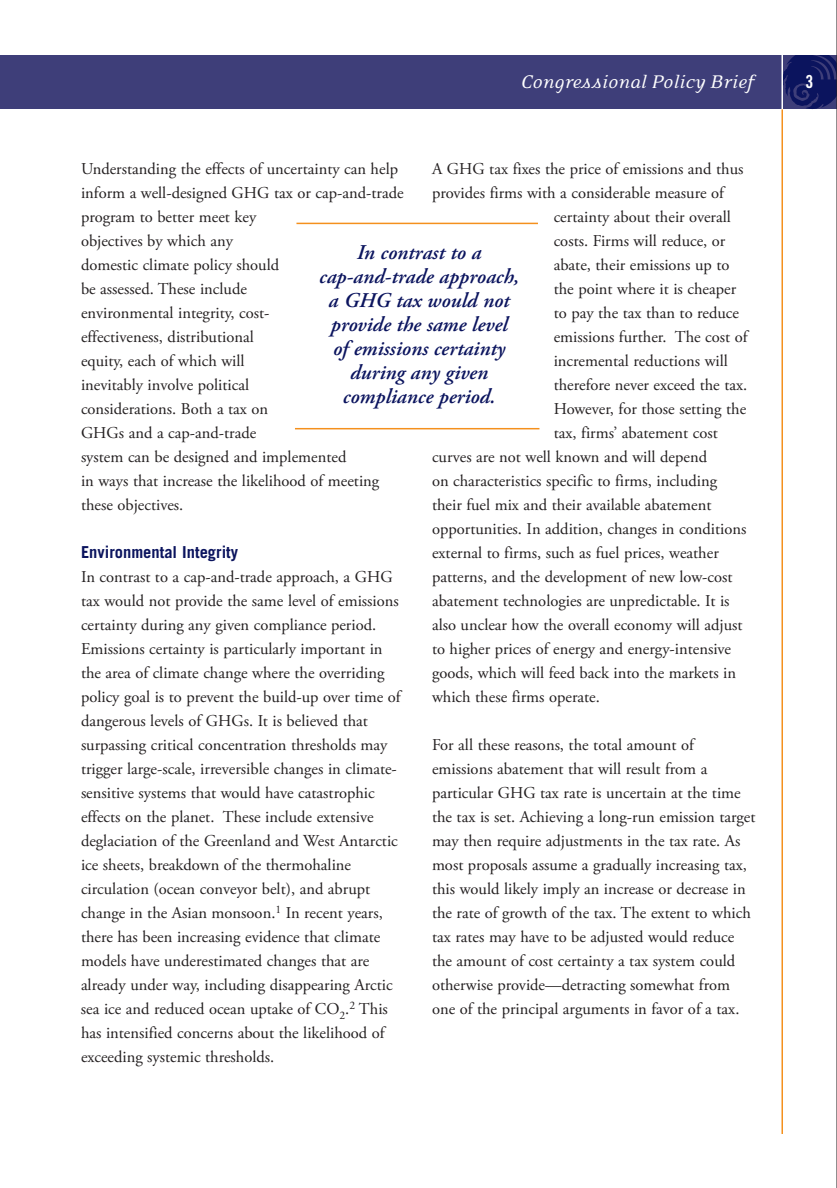
<style>
.page{position:relative;width:837px;height:1188px;background:#fff}
.page>*{position:absolute;margin:0;border:0;box-sizing:border-box;transform-origin:0 0}
.t1{font:italic 600 21px/24px "Adobe Garamond Pro";color:#0b145e;text-align:center}
.t2{font:italic 21px "Eidetic Serif";letter-spacing:-.015em;color:#fff}
.t3{font:18px "Trade Gothic LT Std Bd Cn 20";color:#fff}
.t4{font:16.5px/24px "Adobe Garamond Pro";color:#231f20}
.t5{font:700 16.5px "Trade Gothic LT Std";color:#0b145e}
</style>
<div class="page">
<div style="left:0;top:55px;width:837px;height:54px;background:#3e3e79"></div>
<svg style="left:783px;top:55px;width:53px;height:54px"></svg>
<hr style="left:781px;top:45px;width:2px;height:78px;background:#fff">
<hr style="left:782px;top:109px;width:1px;height:1025px;background:#f4901d">
<hr style="left:836px;top:0;width:1px;height:1188px;background:#231f20">
<hr style="left:296px;top:223px;width:242px;height:1px;background:#f4901d">
<hr style="left:295px;top:428px;width:244px;height:1px;background:#f4901d">
<p class="t2" style="left:521px;top:74px;width:235px">Congressional Policy Brief</p>
<p class="t3" style="left:806px;top:75px;width:9px">3</p>
<p class="t4" style="left:432px;top:158px;width:313px">A GHG tax fixes the price of emissions and thus</p>
<p class="t4" style="left:432px;top:182px;width:293px">provides firms with a considerable measure of</p>
<p class="t4" style="left:554px;top:206px;width:179px">certainty about their overall</p>
<p class="t4" style="left:554px;top:230px;width:173px">costs. Firms will reduce, or</p>
<p class="t4" style="left:554px;top:254px;width:177px">abate, their emissions up to</p>
<p class="t4" style="left:554px;top:278px;width:184px">the point where it is cheaper</p>
<p class="t4" style="left:554px;top:302px;width:187px">to pay the tax than to reduce</p>
<p class="t4" style="left:554px;top:326px;width:195px">emissions further. The cost of</p>
<p class="t4" style="left:554px;top:350px;width:176px">incremental reductions will</p>
<p class="t4" style="left:554px;top:374px;width:195px">therefore never exceed the tax.</p>
<p class="t4" style="left:554px;top:398px;width:194px">However, for those setting the</p>
<p class="t4" style="left:554px;top:422px;width:166px">tax, firms’ abatement cost</p>
<p class="t4" style="left:432px;top:446px;width:277px">curves are not well known and will depend</p>
<p class="t4" style="left:432px;top:470px;width:287px">on characteristics specific to firms, including</p>
<p class="t4" style="left:432px;top:494px;width:281px">their fuel mix and their available abatement</p>
<p class="t4" style="left:432px;top:518px;width:316px">opportunities. In addition, changes in conditions</p>
<p class="t4" style="left:432px;top:542px;width:288px">external to firms, such as fuel prices, weather</p>
<p class="t4" style="left:432px;top:566px;width:302px">patterns, and the development of new low-cost</p>
<p class="t4" style="left:432px;top:590px;width:299px">abatement technologies are unpredictable. It is</p>
<p class="t4" style="left:432px;top:614px;width:312px">also unclear how the overall economy will adjust</p>
<p class="t4" style="left:432px;top:638px;width:301px">to higher prices of energy and energy-intensive</p>
<p class="t4" style="left:432px;top:662px;width:306px">goods, which will feed back into the markets in</p>
<p class="t4" style="left:432px;top:686px;width:169px">which these firms operate.</p>
<p class="t4" style="left:432px;top:734px;width:325px">For all these reasons, the total amount of emissions abatement that will result from a particular GHG tax rate is uncertain at the time the tax is set. Achieving a long-run emission target may then require adjustments in the tax rate. As most proposals assume a gradually increasing tax, this would likely imply an increase or decrease in the rate of growth of the tax. The extent to which tax rates may have to be adjusted would reduce the amount of cost certainty a tax system could otherwise provide—detracting somewhat from one of the principal arguments in favor of a tax.</p>
<p class="t4" style="left:81px;top:158px;width:324px">Understanding the effects of uncertainty can help inform a well-designed GHG tax or cap-and-trade program to better meet key<br>objectives by which any<br>domestic climate policy should<br>be assessed. These include<br>environmental integrity, cost-<br>effectiveness, distributional<br>equity, each of which will<br>inevitably involve political<br>considerations. Both a tax on<br>GHGs and a cap-and-trade<br>system can be designed and implemented<br>in ways that increase the likelihood of meeting these objectives.</p>
<p class="t5" style="left:81px;top:546px;width:159px">Environmental Integrity</p>
<p class="t4" style="left:81px;top:566px;width:321px">In contrast to a cap-and-trade approach, a GHG tax would not provide the same level of emissions certainty during any given compliance period.<br>Emissions certainty is particularly important in the area of climate change where the overriding policy goal is to prevent the build-up over time of dangerous levels of GHGs. It is believed that surpassing critical concentration thresholds may trigger large-scale, irreversible changes in climate&shy;sensitive systems that would have catastrophic effects on the planet. These include extensive deglaciation of the Greenland and West Antarctic ice sheets, breakdown of the thermohaline circulation (ocean conveyor belt), and abrupt change in the Asian monsoon.<sup>1</sup> In recent years, there has been increasing evidence that climate models have underestimated changes that are already under way, including disappearing Arctic sea ice and reduced ocean uptake of CO<sub>2</sub>.<sup>2</sup> This has intensified concerns about the likelihood of exceeding systemic thresholds.</p>
<p class="t1" style="left:319px;top:242px;width:202px">In contrast to a cap-and-trade approach, a GHG tax would not provide the same level<br>of emissions certainty during any given compliance period.</p>
</div>
